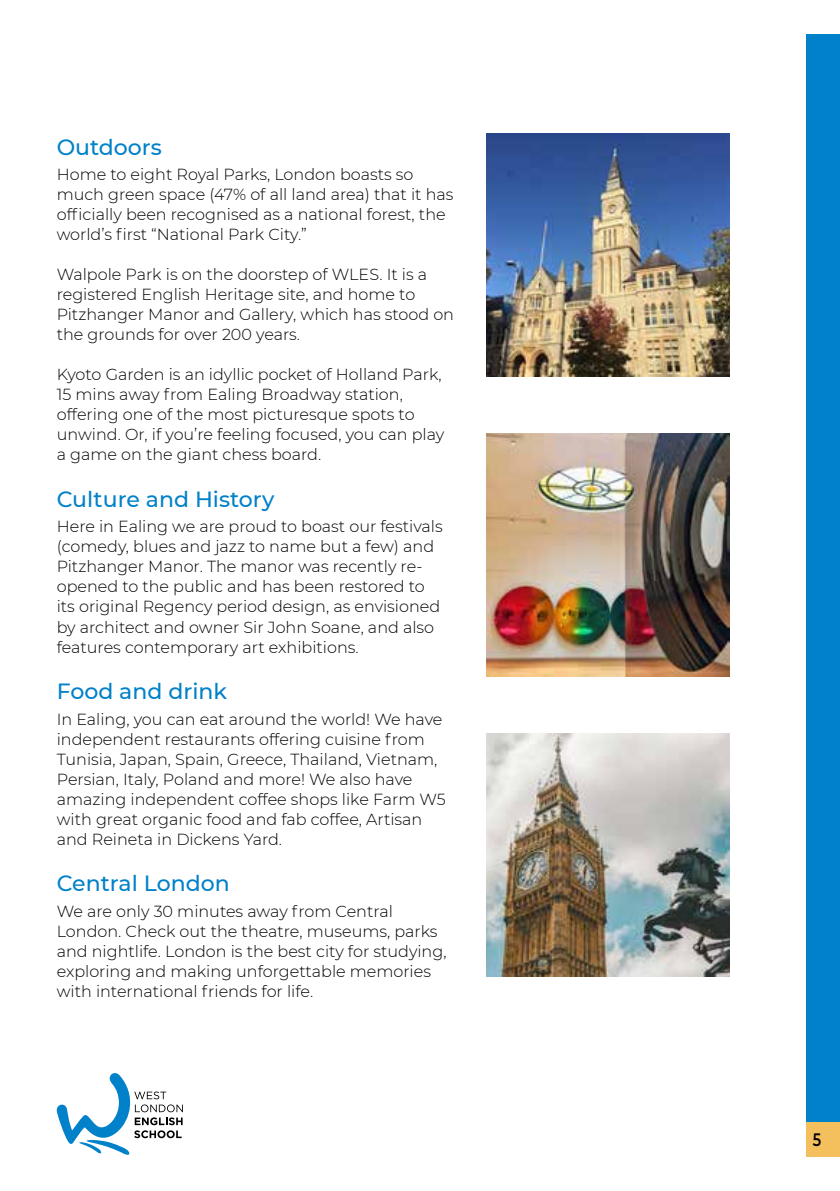
<style>
.page{position:relative;width:840px;height:1191px;background:#fff}
.page>*{position:absolute;margin:0;border:0;box-sizing:border-box;transform-origin:0 0}
.t1{font:500 22px "Montserrat";color:#0081c9}
.t2{font:600 18px "Montserrat";color:#000;scale:.8 1}
.t3{font:300 16px/20px "Montserrat";color:#000}
</style>
<div class="page">
<div style="left:806px;top:35px;width:33px;height:1121px;background:#0081c9"></div>
<svg style="left:57px;top:1073px;width:126px;height:81px"></svg>
<div style="left:806px;top:1122px;width:33px;height:34px;background:#f3c05d"></div>
<img style="left:486px;top:133px;width:243px;height:244px">
<img style="left:486px;top:433px;width:243px;height:244px">
<img style="left:486px;top:733px;width:243px;height:244px">
<h1 class="t1" style="left:57px;top:131px;width:107px">Outdoors</h1>
<p class="t3" style="left:57px;top:164px;width:398px">Home to eight Royal Parks, London boasts so much green space (47% of all land area) that it has officially been recognised as a national forest, the world’s first “National Park City.”</p>
<p class="t3" style="left:57px;top:264px;width:398px">Walpole Park is on the doorstep of WLES. It is a registered English Heritage site, and home to Pitzhanger Manor and Gallery, which has stood on the grounds for over 200 years.</p>
<p class="t3" style="left:57px;top:364px;width:389px">Kyoto Garden is an idyllic pocket of Holland Park, 15 mins away from Ealing Broadway station, offering one of the most picturesque spots to unwind. Or, if you’re feeling focused, you can play a game on the giant chess board.</p>
<h1 class="t1" style="left:57px;top:483px;width:219px">Culture and History</h1>
<p class="t3" style="left:57px;top:516px;width:387px">Here in Ealing we are proud to boast our festivals (comedy, blues and jazz to name but a few) and Pitzhanger Manor. The manor was recently re&shy;opened to the public and has been restored to its original Regency period design, as envisioned by architect and owner Sir John Soane, and also features contemporary art exhibitions.</p>
<h1 class="t1" style="left:57px;top:675px;width:172px">Food and drink</h1>
<p class="t3" style="left:57px;top:708px;width:390px">In Ealing, you can eat around the world! We have independent restaurants offering cuisine from Tunisia, Japan, Spain, Greece, Thailand, Vietnam, Persian, Italy, Poland and more! We also have amazing independent coffee shops like Farm W5 with great organic food and fab coffee, Artisan and Reineta in Dickens Yard.</p>
<h1 class="t1" style="left:57px;top:868px;width:174px">Central London</h1>
<p class="t3" style="left:57px;top:900px;width:391px">We are only 30 minutes away from Central London. Check out the theatre, museums, parks and nightlife. London is the best city for studying, exploring and making unforgettable memories with international friends for life.</p>
<p class="t2" style="left:812px;top:1127px;width:12px">5</p>
</div>
